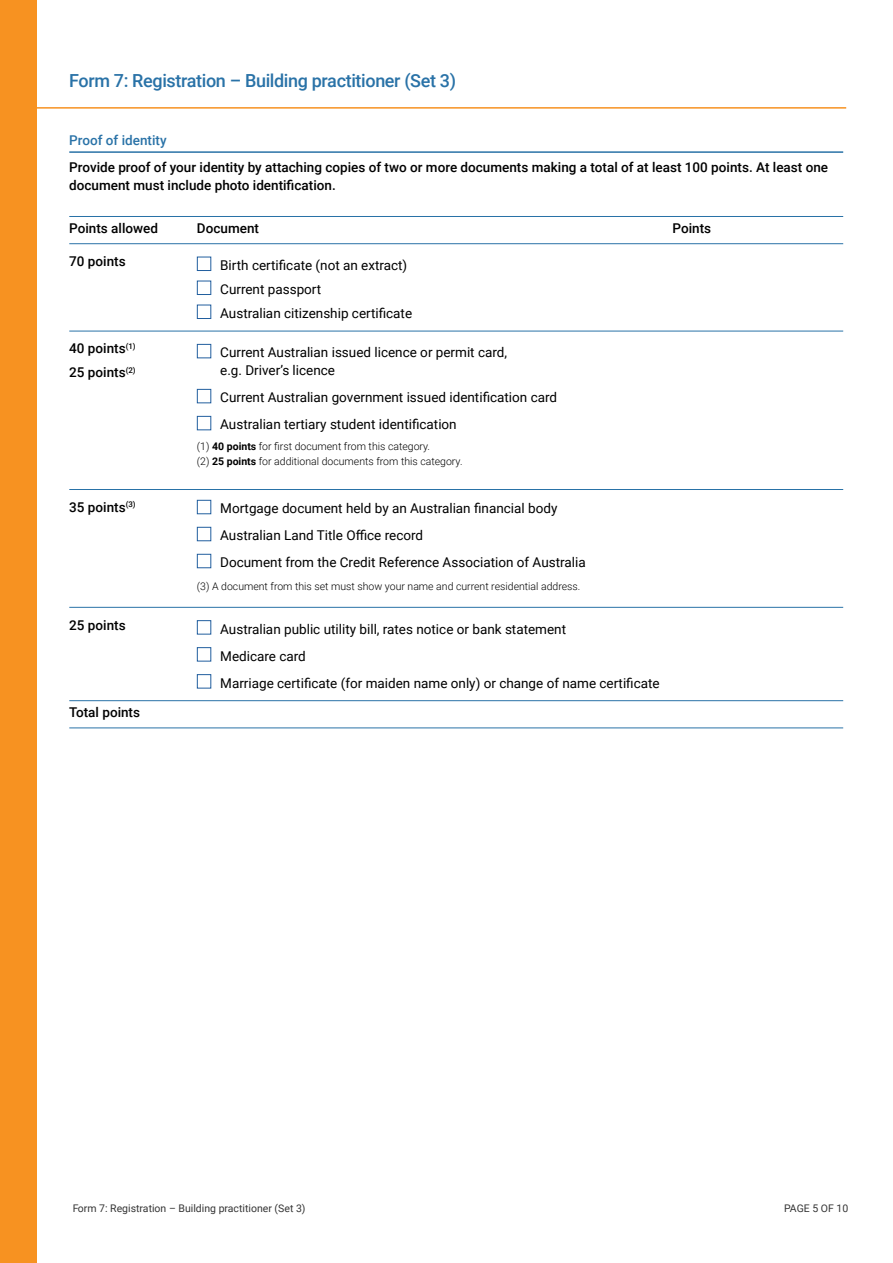
<style>
.page{position:relative;width:893px;height:1263px;background:#fff}
.page>*{position:absolute;margin:0;border:0;box-sizing:border-box;transform-origin:0 0}
.t1{font:500 18px "Roboto";letter-spacing:-.02em;color:#2972a7}
.t2{font:13.5px/18px "Roboto";color:#000}
.t3{font:500 13.5px/18px "Roboto";color:#000}
.t4{font:500 13.5px "Roboto";color:#2972a7}
.t5{font:300 10.5px/15px "Roboto";color:#000}
.t6{font:10.5px "Roboto";color:#000}
.s1{font-weight:700}
</style>
<div class="page">
<div style="left:1px;top:0;width:36px;height:1263px;background:#f79221"></div>
<hr style="left:25px;top:107px;width:821px;height:2px;background:#f79221">
<hr style="left:69px;top:151px;width:774px;height:2px;background:#2972a7">
<hr style="left:69px;top:216px;width:774px;height:1px;background:#2972a7">
<hr style="left:69px;top:243px;width:774px;height:1px;background:#2972a7">
<hr style="left:69px;top:331px;width:774px;height:1px;background:#2972a7">
<hr style="left:69px;top:489px;width:774px;height:1px;background:#2972a7">
<hr style="left:69px;top:607px;width:774px;height:1px;background:#2972a7">
<div style="left:197px;top:257px;width:14px;height:14px;border:1px solid #215e9e"></div>
<div style="left:197px;top:344px;width:14px;height:14px;border:1px solid #215e9e"></div>
<div style="left:197px;top:281px;width:14px;height:14px;border:1px solid #215e9e"></div>
<div style="left:197px;top:305px;width:14px;height:14px;border:1px solid #215e9e"></div>
<div style="left:197px;top:389px;width:14px;height:14px;border:1px solid #215e9e"></div>
<div style="left:197px;top:500px;width:14px;height:14px;border:1px solid #215e9e"></div>
<div style="left:197px;top:620px;width:14px;height:14px;border:1px solid #215e9e"></div>
<div style="left:197px;top:416px;width:14px;height:14px;border:1px solid #215e9e"></div>
<div style="left:197px;top:527px;width:14px;height:14px;border:1px solid #215e9e"></div>
<div style="left:197px;top:647px;width:14px;height:14px;border:1px solid #215e9e"></div>
<div style="left:197px;top:554px;width:14px;height:14px;border:1px solid #215e9e"></div>
<div style="left:197px;top:674px;width:14px;height:14px;border:1px solid #215e9e"></div>
<hr style="left:69px;top:700px;width:774px;height:1px;background:#2972a7">
<hr style="left:69px;top:728px;width:774px;height:1px;background:#2972a7">
<h1 class="t1" style="left:69px;top:68px;width:388px">Form 7: Registration – Building practitioner (Set 3)</h1>
<p class="t4" style="left:69px;top:131px;width:99px">Proof of identity</p>
<p class="t3" style="left:69px;top:158px;width:760px">Provide proof of your identity by attaching copies of two or more documents making a total of at least 100 points. At least one document must include photo identification.</p>
<p class="t3" style="left:69px;top:218px;width:90px">Points allowed</p>
<p class="t3" style="left:69px;top:252px;width:58px">70 points</p>
<p class="t3" style="left:197px;top:218px;width:64px">Document</p>
<p class="t3" style="left:673px;top:218px;width:40px">Points</p>
<p class="t2" style="left:220px;top:256px;width:189px">Birth certificate (not an extract)</p>
<p class="t3" style="left:69px;top:339px;width:68px">40 points<sup>(1)</sup></p>
<p class="t3" style="left:69px;top:363px;width:68px">25 points<sup>(2)</sup></p>
<p class="t3" style="left:69px;top:497px;width:68px">35 points<sup>(3)</sup></p>
<p class="t3" style="left:69px;top:615px;width:58px">25 points</p>
<p class="t3" style="left:69px;top:703px;width:72px">Total points</p>
<p class="t2" style="left:220px;top:277px;width:193px;line-height:24px">Current passport<br>Australian citizenship certificate</p>
<p class="t2" style="left:220px;top:343px;width:288px">Current Australian issued licence or permit card, e.g. Driver’s licence</p>
<p class="t2" style="left:220px;top:388px;width:338px">Current Australian government issued identification card</p>
<p class="t2" style="left:220px;top:415px;width:238px">Australian tertiary student identification</p>
<p class="t5" style="left:197px;top:438px;width:267px">(1) <span class="s1">40 points</span> for first document from this category.<br>(2) <span class="s1">25 points</span> for additional documents from this category.</p>
<p class="t2" style="left:220px;top:499px;width:339px">Mortgage document held by an Australian financial body</p>
<p class="t2" style="left:220px;top:526px;width:204px">Australian Land Title Office record</p>
<p class="t2" style="left:220px;top:553px;width:367px">Document from the Credit Reference Association of Australia</p>
<p class="t5" style="left:197px;top:579px;width:385px">(3) A document from this set must show your name and current residential address.</p>
<p class="t2" style="left:220px;top:619px;width:347px">Australian public utility bill, rates notice or bank statement</p>
<p class="t2" style="left:220px;top:646px;width:87px">Medicare card</p>
<p class="t2" style="left:220px;top:673px;width:441px">Marriage certificate (for maiden name only) or change of name certificate</p>
<p class="t6" style="left:72px;top:1201px;width:235px">Form 7: Registration – Building practitioner (Set 3)</p>
<p class="t6" style="left:784px;top:1201px;width:66px">PAGE 5 OF 10</p>
</div>
